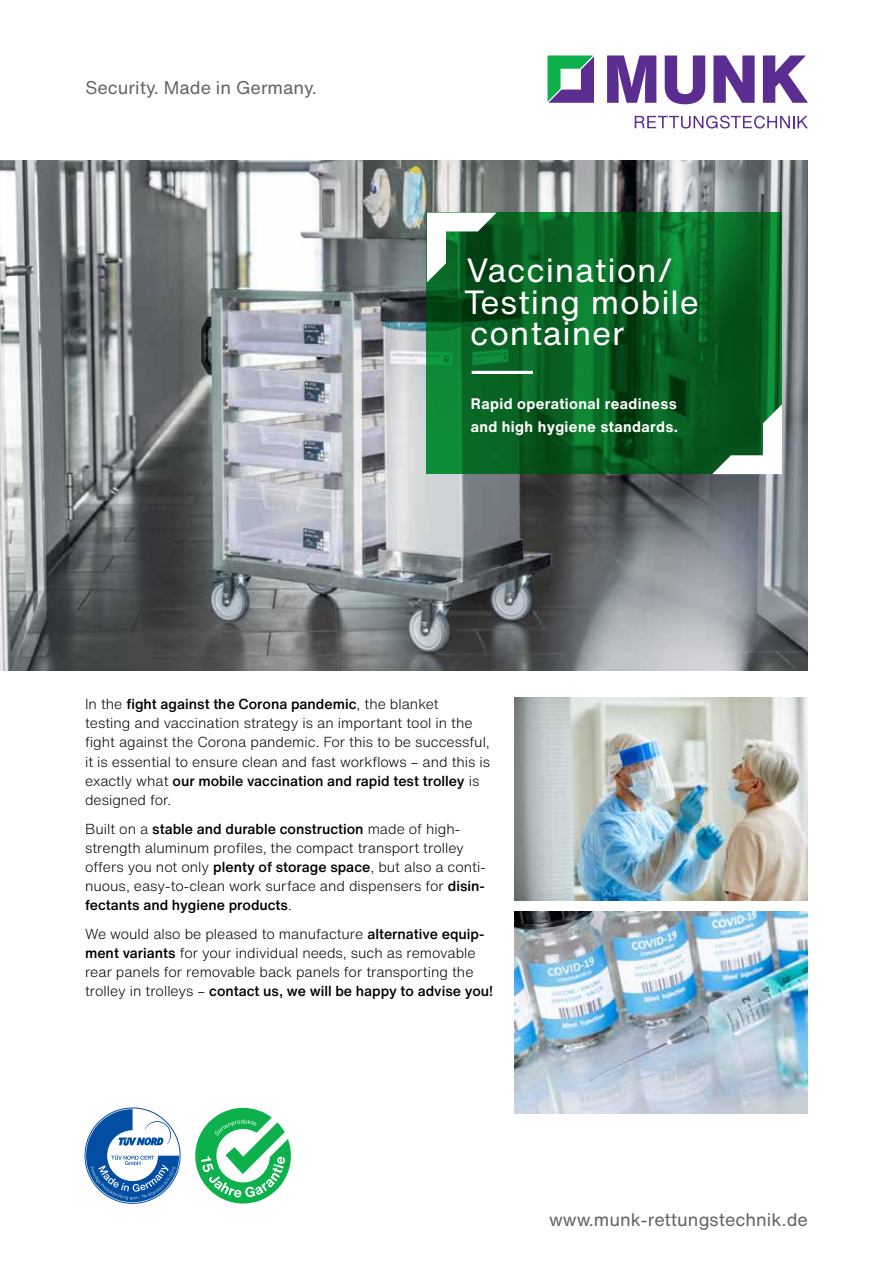
<style>
.page{position:relative;width:893px;height:1263px;background:#fff}
.page>*{position:absolute;margin:0;border:0;box-sizing:border-box;transform-origin:0 0}
.t1{font:33px/32px "Helvetica Now Text";letter-spacing:.025em;color:#fff}
.t2{font:18px "Helvetica Now Text";color:#636466}
.t3{font:700 15px/22.4px "Helvetica Now Text";letter-spacing:.025em;color:#fff}
.t4{font:300 14.25px/19.2px "Helvetica Now Text";color:#000}
.s1{font-weight:500}
</style>
<div class="page">
<img style="left:0;top:161px;width:808px;height:510px">
<img style="left:514px;top:698px;width:294px;height:202px">
<img style="left:514px;top:912px;width:294px;height:202px">
<svg style="left:195px;top:1108px;width:96px;height:95px"></svg>
<svg style="left:86px;top:1109px;width:93px;height:93px"></svg>
<svg style="left:427px;top:213px;width:355px;height:261px;background:#086323"></svg>
<svg style="left:427px;top:213px;width:70px;height:69px"></svg>
<svg style="left:712px;top:404px;width:70px;height:70px"></svg>
<hr style="left:472px;top:371px;width:61px;height:3px;background:#fff">
<svg style="left:547px;top:55px;width:47px;height:48px"></svg>
<svg style="left:607px;top:55px;width:49px;height:48px"></svg>
<svg style="left:665px;top:55px;width:40px;height:49px"></svg>
<svg style="left:713px;top:55px;width:42px;height:48px"></svg>
<svg style="left:763px;top:55px;width:45px;height:48px"></svg>
<svg style="left:635px;top:116px;width:173px;height:13px"></svg>
<p class="t2" style="left:85px;top:74px;width:233px">Security. Made in Germany.</p>
<h1 class="t1" style="left:464px;top:253px;width:237px">Vaccination/<br>Testing mobile container</h1>
<p class="t3" style="left:471px;top:392px;width:209px">Rapid operational readiness and high hygiene standards.</p>
<p class="t4" style="left:85px;top:694px;width:407px">In the <span class="s1">fight against the Corona pandemic</span>, the blanket<br>testing and vaccination strategy is an important tool in the fight against the Corona pandemic. For this to be successful, it is essential to ensure clean and fast workflows – and this is exactly what <span class="s1">our mobile vaccination and rapid test trolley</span> is designed for.</p>
<p class="t4" style="left:85px;top:818px;width:402px">Built on a <span class="s1">stable and durable construction</span> made of high&shy;strength aluminum profiles, the compact transport trolley offers you not only <span class="s1">plenty of storage space</span>, but also a conti&shy;nuous, easy-to-clean work surface and dispensers for <span class="s1">disin&shy;fectants and hygiene products</span>.</p>
<p class="t4" style="left:85px;top:923px;width:410px">We would also be pleased to manufacture <span class="s1">alternative equip&shy;ment variants</span> for your individual needs, such as removable rear panels for removable back panels for transporting the trolley in trolleys – <span class="s1">contact us, we will be happy to advise you!</span></p>
<p class="t2" style="left:549px;top:1206px;width:260px">www.munk-rettungstechnik.de</p>
</div>
